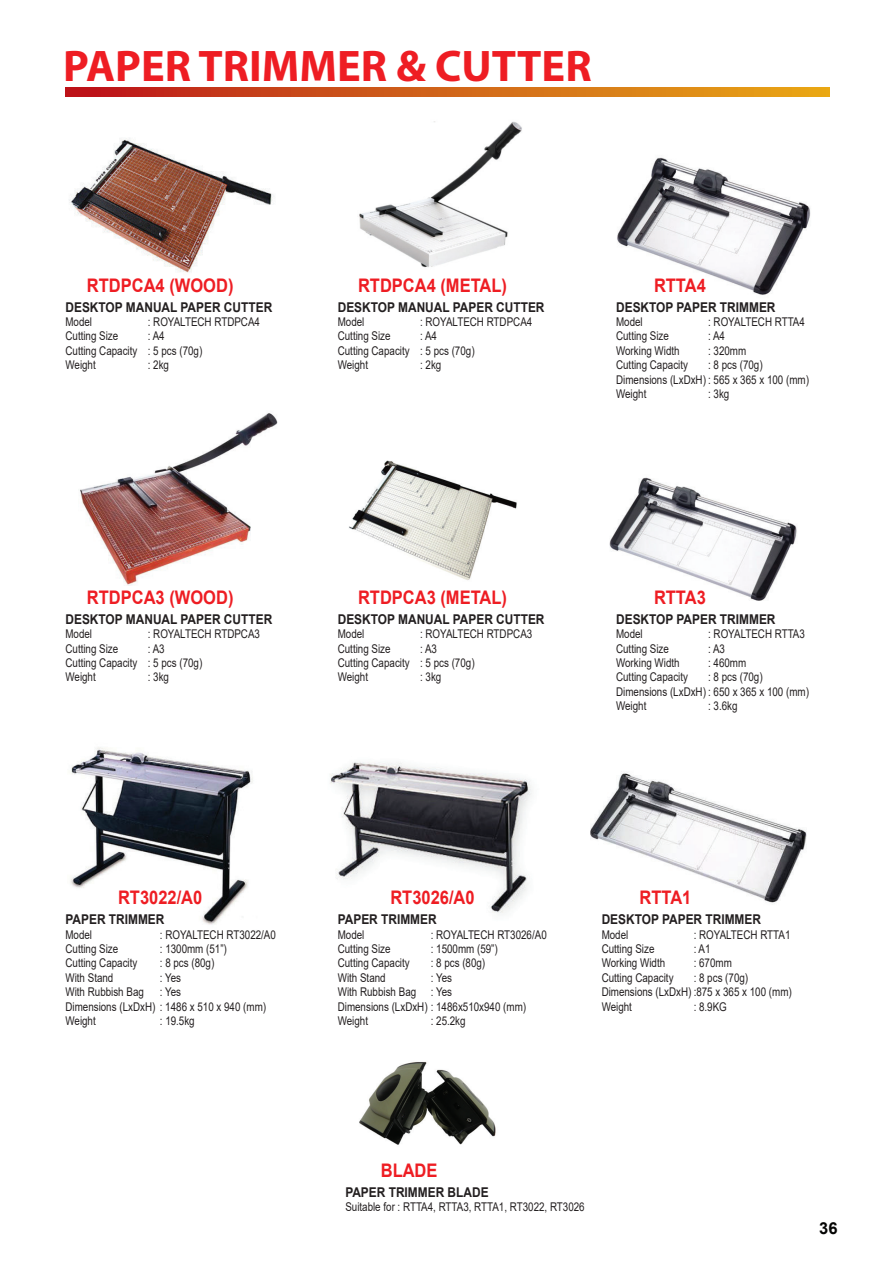
<style>
.page{position:relative;width:893px;height:1263px;background:#fff}
.page>*{position:absolute;margin:0;border:0;box-sizing:border-box;transform-origin:0 0}
.t1{font:700 44.4px "Myriad Pro";color:#ee1d23}
.t2{font:700 18.75px "Arial";color:#ee1d23;scale:.88 1}
.t3{font:700 16.5px "Arial";color:#050504}
.t4{font:700 13.5px "Arial";color:#231f20;scale:.88 1}
.t5{font:12px/14.4px "Arial";color:#231f20;scale:.82 1}
</style>
<div class="page">
<img style="left:359px;top:1061px;width:137px;height:84px">
<img style="left:330px;top:762px;width:202px;height:151px">
<img style="left:70px;top:747px;width:186px;height:185px">
<img style="left:591px;top:772px;width:216px;height:132px">
<img style="left:609px;top:477px;width:188px;height:124px">
<img style="left:349px;top:460px;width:168px;height:120px">
<img style="left:80px;top:413px;width:198px;height:173px">
<img style="left:617px;top:157px;width:194px;height:138px">
<img style="left:351px;top:96px;width:174px;height:172px">
<img style="left:69px;top:138px;width:205px;height:135px">
<svg style="left:65px;top:87px;width:765px;height:9px;background:#d16118"></svg>
<h1 class="t1" style="left:63px;top:37px;width:530px">PAPER TRIMMER &amp; CUTTER</h1>
<h2 class="t2" style="left:87px;top:272px;width:168px">RTDPCA4 (WOOD)</h2>
<p class="t4" style="left:65px;top:297px;width:236px">DESKTOP MANUAL PAPER CUTTER</p>
<p class="t5" style="left:65px;top:314px;width:34px">Model</p>
<p class="t5" style="left:148px;top:314px;width:138px">: ROYALTECH RTDPCA4</p>
<p class="t5" style="left:65px;top:329px;width:66px">Cutting Size</p>
<p class="t5" style="left:65px;top:329px;width:168px;text-indent:82px">: A4<br>Cutting Capacity : 5 pcs (70g)<br>Weight</p>
<p class="t5" style="left:148px;top:358px;width:27px">: 2kg</p>
<h2 class="t2" style="left:358px;top:272px;width:171px">RTDPCA4 (METAL)</h2>
<p class="t4" style="left:338px;top:297px;width:236px">DESKTOP MANUAL PAPER CUTTER</p>
<p class="t5" style="left:338px;top:314px;width:34px">Model</p>
<p class="t5" style="left:420px;top:314px;width:138px">: ROYALTECH RTDPCA4</p>
<p class="t5" style="left:338px;top:329px;width:66px">Cutting Size</p>
<p class="t5" style="left:338px;top:329px;width:168px;text-indent:82px">: A4<br>Cutting Capacity : 5 pcs (70g)<br>Weight</p>
<p class="t5" style="left:420px;top:358px;width:27px">: 2kg</p>
<h2 class="t2" style="left:654px;top:272px;width:60px">RTTA4</h2>
<p class="t4" style="left:616px;top:297px;width:183px">DESKTOP PAPER TRIMMER</p>
<p class="t5" style="left:616px;top:314px;width:34px">Model</p>
<p class="t5" style="left:708px;top:314px;width:120px">: ROYALTECH RTTA4</p>
<p class="t5" style="left:616px;top:329px;width:66px">Cutting Size</p>
<p class="t5" style="left:708px;top:329px;width:22px">: A4</p>
<p class="t5" style="left:616px;top:343px;width:79px">Working Width</p>
<p class="t5" style="left:708px;top:343px;width:48px">: 320mm</p>
<p class="t5" style="left:616px;top:358px;width:89px">Cutting Capacity</p>
<p class="t5" style="left:616px;top:358px;width:237px;text-indent:92px">: 8 pcs (70g)<br>Dimensions (LxDxH) : 565 x 365 x 100 (mm)<br>Weight</p>
<p class="t5" style="left:708px;top:387px;width:27px">: 3kg</p>
<h2 class="t2" style="left:87px;top:584px;width:168px">RTDPCA3 (WOOD)</h2>
<p class="t4" style="left:65px;top:609px;width:236px">DESKTOP MANUAL PAPER CUTTER</p>
<p class="t5" style="left:65px;top:627px;width:34px">Model</p>
<p class="t5" style="left:148px;top:627px;width:138px">: ROYALTECH RTDPCA3</p>
<p class="t5" style="left:65px;top:641px;width:66px">Cutting Size</p>
<p class="t5" style="left:65px;top:641px;width:168px;text-indent:82px">: A3<br>Cutting Capacity : 5 pcs (70g)<br>Weight</p>
<p class="t5" style="left:148px;top:670px;width:27px">: 3kg</p>
<h2 class="t2" style="left:358px;top:584px;width:171px">RTDPCA3 (METAL)</h2>
<p class="t4" style="left:338px;top:609px;width:236px">DESKTOP MANUAL PAPER CUTTER</p>
<p class="t5" style="left:338px;top:627px;width:34px">Model</p>
<p class="t5" style="left:420px;top:627px;width:138px">: ROYALTECH RTDPCA3</p>
<p class="t5" style="left:338px;top:641px;width:66px">Cutting Size</p>
<p class="t5" style="left:338px;top:641px;width:168px;text-indent:82px">: A3<br>Cutting Capacity : 5 pcs (70g)<br>Weight</p>
<p class="t5" style="left:420px;top:670px;width:27px">: 3kg</p>
<h2 class="t2" style="left:654px;top:584px;width:60px">RTTA3</h2>
<p class="t4" style="left:616px;top:609px;width:183px">DESKTOP PAPER TRIMMER</p>
<p class="t5" style="left:616px;top:627px;width:34px">Model</p>
<p class="t5" style="left:708px;top:627px;width:120px">: ROYALTECH RTTA3</p>
<p class="t5" style="left:616px;top:641px;width:66px">Cutting Size</p>
<p class="t5" style="left:708px;top:641px;width:22px">: A3</p>
<p class="t5" style="left:616px;top:655px;width:79px">Working Width</p>
<p class="t5" style="left:708px;top:655px;width:48px">: 460mm</p>
<p class="t5" style="left:616px;top:670px;width:89px">Cutting Capacity</p>
<p class="t5" style="left:616px;top:670px;width:237px;text-indent:92px">: 8 pcs (70g)<br>Dimensions (LxDxH) : 650 x 365 x 100 (mm)<br>Weight</p>
<p class="t5" style="left:708px;top:699px;width:37px">: 3.6kg</p>
<h2 class="t2" style="left:118px;top:884px;width:97px">RT3022/A0</h2>
<p class="t4" style="left:65px;top:910px;width:114px">PAPER TRIMMER</p>
<p class="t5" style="left:65px;top:927px;width:34px">Model</p>
<p class="t5" style="left:160px;top:927px;width:143px">: ROYALTECH RT3022/A0</p>
<p class="t5" style="left:65px;top:941px;width:66px">Cutting Size</p>
<p class="t5" style="left:160px;top:941px;width:83px">: 1300mm (51”)</p>
<p class="t5" style="left:65px;top:956px;width:89px">Cutting Capacity</p>
<p class="t5" style="left:160px;top:956px;width:68px">: 8 pcs (80g)</p>
<p class="t5" style="left:65px;top:970px;width:60px">With Stand</p>
<p class="t5" style="left:160px;top:970px;width:27px">: Yes</p>
<p class="t5" style="left:65px;top:985px;width:97px">With Rubbish Bag</p>
<p class="t5" style="left:65px;top:985px;width:246px;text-indent:94px">: Yes<br>Dimensions (LxDxH) : 1486 x 510 x 940 (mm)<br>Weight</p>
<p class="t5" style="left:160px;top:1013px;width:44px">: 19.5kg</p>
<h2 class="t2" style="left:390px;top:884px;width:97px">RT3026/A0</h2>
<p class="t4" style="left:338px;top:910px;width:114px">PAPER TRIMMER</p>
<p class="t5" style="left:338px;top:927px;width:34px">Model</p>
<p class="t5" style="left:431px;top:927px;width:143px">: ROYALTECH RT3026/A0</p>
<p class="t5" style="left:338px;top:941px;width:66px">Cutting Size</p>
<p class="t5" style="left:431px;top:941px;width:83px">: 1500mm (59”)</p>
<p class="t5" style="left:338px;top:956px;width:89px">Cutting Capacity</p>
<p class="t5" style="left:431px;top:956px;width:68px">: 8 pcs (80g)</p>
<p class="t5" style="left:338px;top:970px;width:60px">With Stand</p>
<p class="t5" style="left:338px;top:970px;width:231px;text-indent:93px">: Yes<br>With Rubbish Bag : Yes<br>Dimensions (LxDxH) : 1486x510x940 (mm)<br>Weight</p>
<p class="t5" style="left:431px;top:1013px;width:44px">: 25.2kg</p>
<h2 class="t2" style="left:639px;top:884px;width:60px">RTTA1</h2>
<p class="t4" style="left:602px;top:910px;width:183px">DESKTOP PAPER TRIMMER</p>
<p class="t5" style="left:602px;top:927px;width:34px">Model</p>
<p class="t5" style="left:694px;top:927px;width:120px">: ROYALTECH RTTA1</p>
<p class="t5" style="left:602px;top:941px;width:66px">Cutting Size</p>
<p class="t5" style="left:694px;top:941px;width:22px">: A1</p>
<p class="t5" style="left:602px;top:956px;width:79px">Working Width</p>
<p class="t5" style="left:694px;top:956px;width:48px">: 670mm</p>
<p class="t5" style="left:602px;top:970px;width:89px">Cutting Capacity</p>
<p class="t5" style="left:602px;top:970px;width:233px;text-indent:92px">: 8 pcs (70g)<br>Dimensions (LxDxH) :875 x 365 x 100 (mm)<br>Weight</p>
<p class="t5" style="left:694px;top:999px;width:42px">: 8.9KG</p>
<h2 class="t2" style="left:381px;top:1157px;width:66px">BLADE</h2>
<p class="t4" style="left:345px;top:1183px;width:164px">PAPER TRIMMER BLADE</p>
<p class="t5" style="left:345px;top:1200px;width:293px">Suitable for : RTTA4, RTTA3, RTTA1, RT3022, RT3026</p>
<h3 class="t3" style="left:819px;top:1216px;width:20px">36</h3>
</div>
